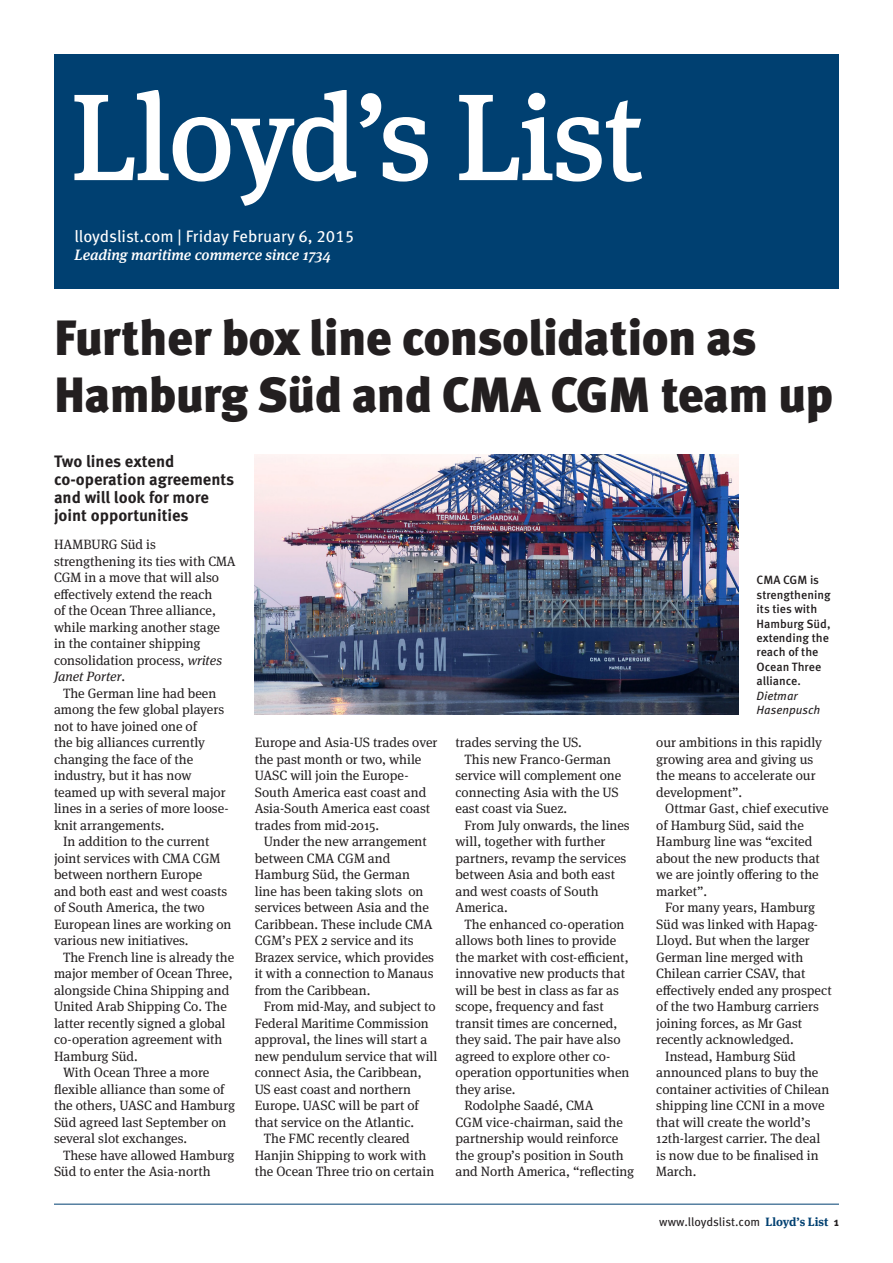
<style>
.page{position:relative;width:893px;height:1263px;background:#fff}
.page>*{position:absolute;margin:0;border:0;box-sizing:border-box;transform-origin:0 0}
.Front_page_headline{font:900 49.5px/57px "Meta OT";letter-spacing:-.015em;color:#231f20}
.Standfirst{font:700 16.5px/18px "Meta OT";color:#231f20}
.t1{font:16.5px "Meta OT";color:#fff}
.t2{font:italic 500 15px "Meta Serif OT";color:#fff}
.Body_indent{font:13.5px/16.5px "Meta Serif OT";color:#231f20}
.Body_no_indent{font:13.5px/16.5px "Meta Serif OT";color:#231f20}
.t3{font:500 12px/14.4px "Meta OT";color:#231f20}
.Downpage_headline_bo{font:12px "Meta OT";letter-spacing:-.005em;color:#231f20}
.s1{font-style:italic}
.s2{font-weight:400;font-style:italic}
.s3{font-family:"Meta Serif OT";font-weight:700;color:#004071}
.s4{font-weight:700}
</style>
<div class="page">
<hr style="left:54px;top:1204px;width:785px;height:1px;background:#004071">
<img style="left:255px;top:455px;width:484px;height:259px">
<div style="left:54px;top:54px;width:785px;height:234px;background:#004071"></div>
<svg style="left:74px;top:90px;width:354px;height:116px"></svg>
<svg style="left:459px;top:93px;width:183px;height:89px"></svg>
<p class="t1" style="left:74px;top:226px;width:281px">lloydslist.com | Friday February 6, 2015</p>
<p class="t2" style="left:74px;top:245px;width:258px">Leading maritime commerce since 1734</p>
<p class="Front_page_headline" style="left:54px;top:312px;width:781px">Further box line consolidation as<br>Hamburg Süd and CMA CGM team up</p>
<p class="Standfirst" style="left:54px;top:453px;width:182px">Two lines extend co-operation agreements and will look for more joint opportunities</p>
<p class="Body_no_indent" style="left:54px;top:536px;width:183px">HAMBURG Süd is strengthening its ties with CMA<br>CGM in a move that will also effectively extend the reach<br>of the Ocean Three alliance, while marking another stage<br>in the container shipping consolidation process, <span class="s1">writes<br>Janet Porter</span>.</p>
<p class="Body_indent" style="left:54px;top:685px;width:176px;text-indent:9px">The German line had been among the few global players not to have joined one of<br>the big alliances currently changing the face of the industry, but it has now teamed up with several major lines in a series of more loose&shy;knit arrangements.</p>
<p class="Body_indent" style="left:54px;top:833px;width:179px;text-indent:9px">In addition to the current joint services with CMA CGM between northern Europe<br>and both east and west coasts of South America, the two<br>European lines are working on various new initiatives.</p>
<p class="Body_indent" style="left:54px;top:949px;width:182px;text-indent:9px">The French line is already the major member of Ocean Three, alongside China Shipping and<br>United Arab Shipping Co. The latter recently signed a global co-operation agreement with<br>Hamburg Süd.</p>
<p class="Body_indent" style="left:54px;top:1064px;width:183px;text-indent:9px">With Ocean Three a more flexible alliance than some of the others, UASC and Hamburg<br>Süd agreed last September on several slot exchanges.</p>
<p class="Body_indent" style="left:54px;top:1147px;width:182px;text-indent:9px">These have allowed Hamburg<br>Süd to enter the Asia-north</p>
<p class="t3" style="left:757px;top:573px;width:76px">CMA CGM is strengthening its ties with<br>Hamburg Süd, extending the reach of the<br>Ocean Three alliance.<br><span class="s2">Dietmar<br>Hasenpusch</span></p>
<p class="Body_indent" style="left:255px;top:734px;width:184px">Europe and Asia-US trades over the past month or two, while<br>UASC will join the Europe-<br>South America east coast and<br>Asia-South America east coast trades from mid-2015.</p>
<p class="Body_indent" style="left:255px;top:833px;width:181px;text-indent:9px">Under the new arrangement between CMA CGM and<br>Hamburg Süd, the German line has been taking slots on services between Asia and the<br>Caribbean. These include CMA<br>CGM’s PEX 2 service and its<br>Brazex service, which provides it with a connection to Manaus from the Caribbean.</p>
<p class="Body_indent" style="left:255px;top:998px;width:184px;text-indent:9px">From mid-May, and subject to<br>Federal Maritime Commission approval, the lines will start a new pendulum service that will connect Asia, the Caribbean,<br>US east coast and northern<br>Europe. UASC will be part of that service on the Atlantic.</p>
<p class="Body_indent" style="left:255px;top:1130px;width:181px;text-indent:9px">The FMC recently cleared<br>Hanjin Shipping to work with the Ocean Three trio on certain</p>
<p class="Body_indent" style="left:455px;top:734px;width:128px">trades serving the US.</p>
<p class="Body_indent" style="left:455px;top:751px;width:167px;text-indent:9px">This new Franco-German service will complement one connecting Asia with the US east coast via Suez.</p>
<p class="Body_indent" style="left:455px;top:817px;width:176px;text-indent:9px">From July onwards, the lines will, together with further partners, revamp the services between Asia and both east and west coasts of South<br>America.</p>
<p class="Body_indent" style="left:455px;top:916px;width:175px;text-indent:9px">The enhanced co-operation allows both lines to provide the market with cost-efficient, innovative new products that will be best in class as far as scope, frequency and fast transit times are concerned, they said. The pair have also agreed to explore other co&shy;operation opportunities when they arise.</p>
<p class="Body_indent" style="left:455px;top:1097px;width:180px;text-indent:9px">Rodolphe Saadé, CMA<br>CGM vice-chairman, said the partnership would reinforce the group’s position in South and North America, “reflecting</p>
<p class="Body_indent" style="left:656px;top:734px;width:167px">our ambitions in this rapidly growing area and giving us the means to accelerate our development”.</p>
<p class="Body_indent" style="left:656px;top:800px;width:174px;text-indent:9px">Ottmar Gast, chief executive of Hamburg Süd, said the<br>Hamburg line was “excited about the new products that we are jointly offering to the market”.</p>
<p class="Body_indent" style="left:656px;top:899px;width:177px;text-indent:9px">For many years, Hamburg<br>Süd was linked with Hapag-<br>Lloyd. But when the larger<br>German line merged with<br>Chilean carrier CSAV, that effectively ended any prospect of the two Hamburg carriers joining forces, as Mr Gast recently acknowledged.</p>
<p class="Body_indent" style="left:656px;top:1048px;width:175px;text-indent:9px">Instead, Hamburg Süd announced plans to buy the container activities of Chilean shipping line CCNI in a move that will create the world’s<br>12th-largest carrier. The deal is now due to be finalised in<br>March.</p>
<p class="Downpage_headline_bo" style="left:659px;top:1214px;width:181px">www.lloydslist.com <span class="s3">Lloyd’s List</span> <span class="s4">1</span></p>
</div>
